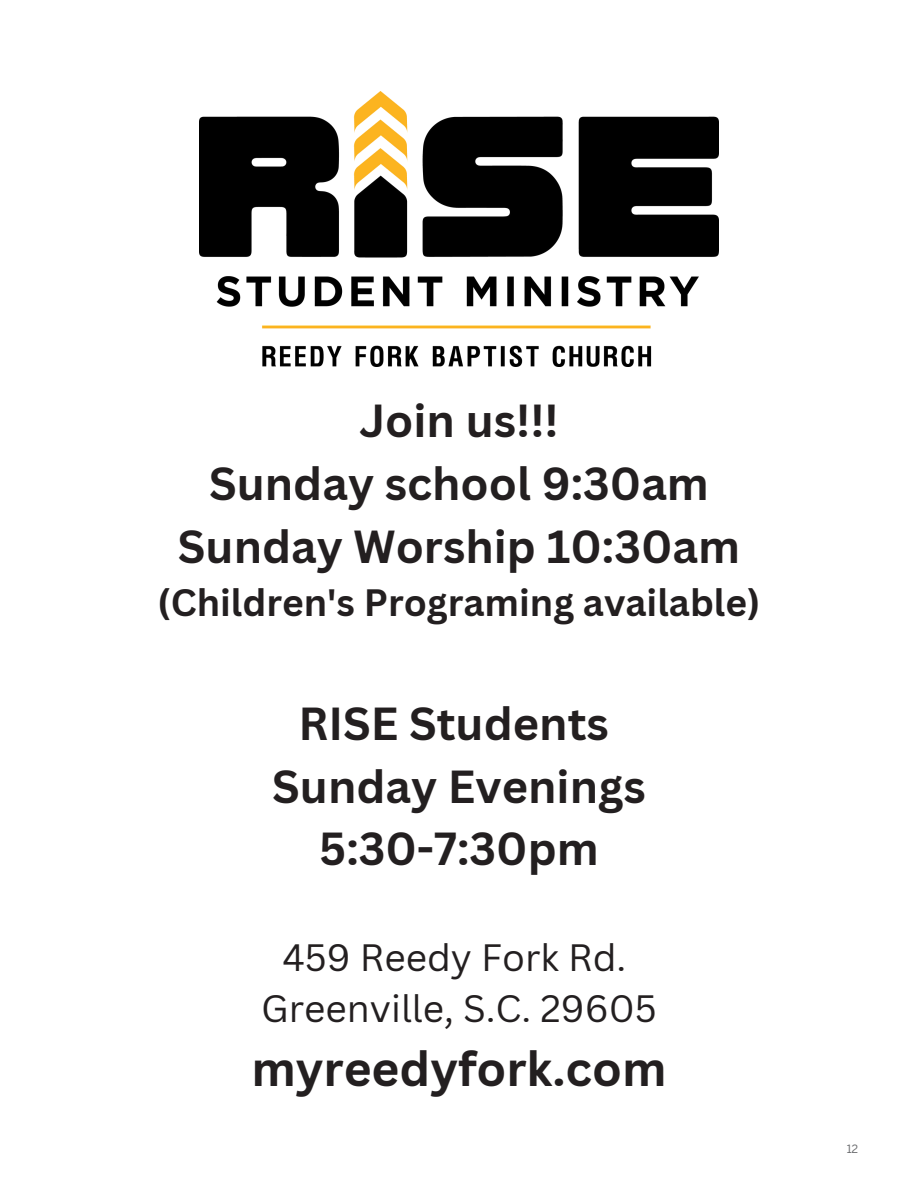
<style>
.page{position:relative;width:918px;height:1188px;background:#fff}
.page>*{position:absolute;margin:0;border:0;box-sizing:border-box;transform-origin:0 0}
.t1{font:700 47.7px "Canva Sans";color:#231f20}
.t2{font:700 45.15px/62.7px "Canva Sans";color:#231f20;text-align:center}
.t3{font:37.2px/51.8px "Canva Sans";color:#231f20;text-align:center}
.t4{font:700 37.2px "Canva Sans";color:#231f20}
.Page_Numbers{font:11.4px "Benton Sans";color:#6c6d70}
</style>
<div class="page">
<img style="left:200px;top:92px;width:518px;height:274px">
<p class="t2" style="left:178px;top:390px;width:564px">Join us!!!<br>Sunday school 9:30am<br>Sunday Worship 10:30am</p>
<p class="t4" style="left:158px;top:581px;width:604px">(Children's Programing available)</p>
<p class="t2" style="left:272px;top:693px;width:375px">RISE Students<br>Sunday Evenings<br>5:30-7:30pm</p>
<p class="t3" style="left:261px;top:931px;width:397px">459 Reedy Fork Rd.<br>Greenville, S.C. 29605</p>
<p class="t1" style="left:251px;top:1040px;width:417px">myreedyfork.com</p>
<p class="Page_Numbers" style="left:847px;top:1142px;width:13px">12</p>
</div>
